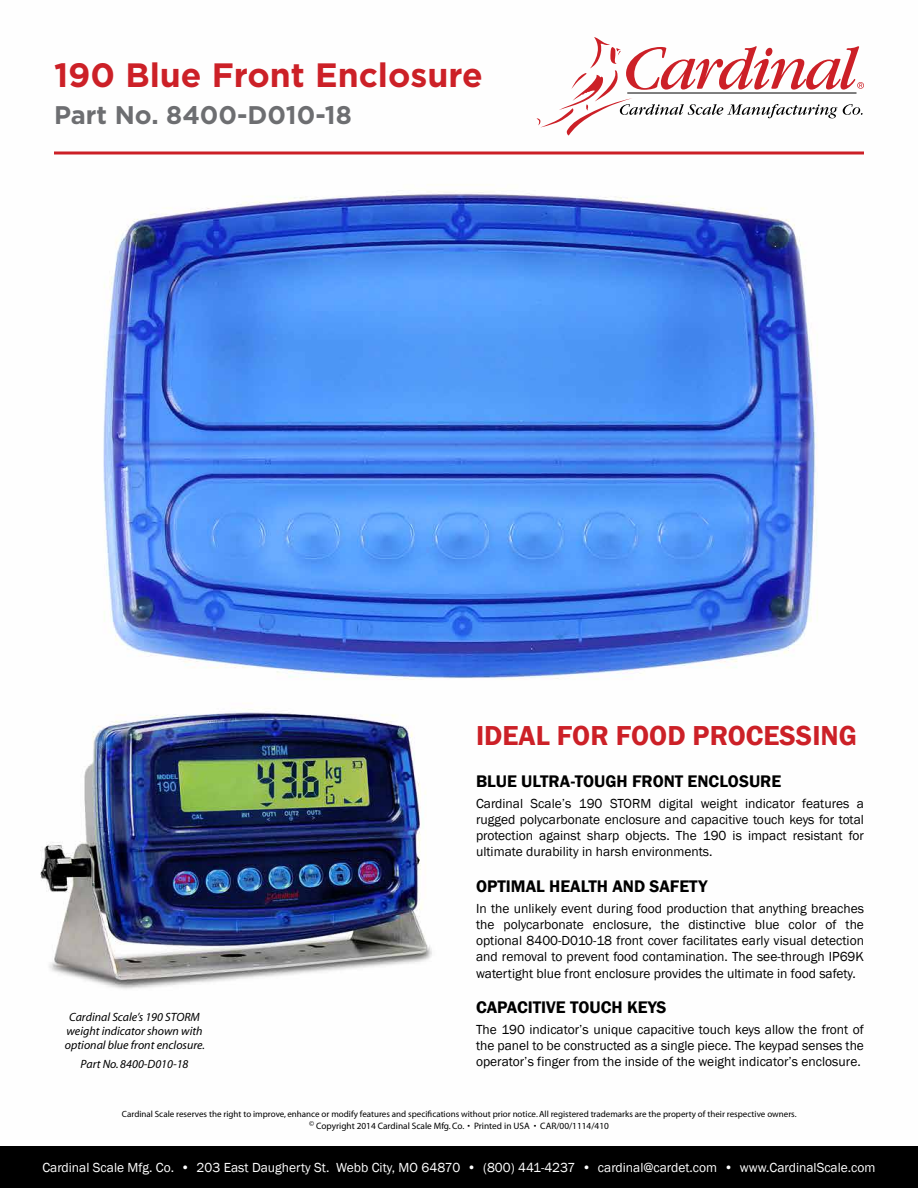
<style>
.page{position:relative;width:918px;height:1188px;background:#fff}
.page>*{position:absolute;margin:0;border:0;box-sizing:border-box;transform-origin:0 0}
.t1{font:700 33.75px "Gotham";color:#cc2027}
.t2{font:600 28.2px "Franklin Gothic";color:#cc2027}
.t3{font:700 25.5px "Gotham";color:#6d6e71}
.t4{font:600 17.25px "Franklin Gothic";color:#000}
.t5{font:13.5px/16.2px "Franklin Gothic";color:#000;text-align:justify}
.t6{font:13.5px "Franklin Gothic";color:#fff}
.t7{font:italic 12px/14.4px "Myriad";color:#000;text-align:center}
.t8{font:9.3px "Myriad";color:#000}
.t9{font:9px "Myriad";color:#000}
</style>
<div class="page">
<img style="left:40px;top:118px;width:824px;height:871px">
<hr style="left:54px;top:152px;width:810px;height:2px;background:#cc2027">
<svg style="left:537px;top:37px;width:327px;height:98px"></svg>
<div style="left:0;top:1146px;width:918px;height:42px;background:#000"></div>
<h1 class="t1" style="left:54px;top:55px;width:430px">190 Blue Front Enclosure</h1>
<h3 class="t3" style="left:54px;top:101px;width:299px">Part No. 8400-D010-18</h3>
<p class="t7" style="left:65px;top:1010px;width:142px">Cardinal Scale’s 190 STORM weight indicator shown with optional blue front enclosure.</p>
<p class="t7" style="left:81px;top:1058px;width:109px">Part No. 8400-D010-18</p>
<h2 class="t2" style="left:476px;top:719px;width:382px">IDEAL FOR FOOD PROCESSING</h2>
<p class="t4" style="left:476px;top:771px;width:307px">BLUE ULTRA-TOUGH FRONT ENCLOSURE</p>
<p class="t5" style="left:476px;top:796px;width:389px">Cardinal Scale’s 190 STORM digital weight indicator features a rugged polycarbonate enclosure and capacitive touch keys for total protection against sharp objects. The 190 is impact resistant for ultimate durability in harsh environments.</p>
<p class="t4" style="left:476px;top:876px;width:233px">OPTIMAL HEALTH AND SAFETY</p>
<p class="t5" style="left:476px;top:901px;width:389px">In the unlikely event during food production that anything breaches the polycarbonate enclosure, the distinctive blue color of the optional 8400-D010-18 front cover facilitates early visual detection and removal to prevent food contamination. The see-through IP69K watertight blue front enclosure provides the ultimate in food safety.</p>
<p class="t4" style="left:476px;top:997px;width:192px">CAPACITIVE TOUCH KEYS</p>
<p class="t5" style="left:476px;top:1022px;width:389px">The 190 indicator’s unique capacitive touch keys allow the front of the panel to be constructed as a single piece. The keypad senses the operator’s finger from the inside of the weight indicator’s enclosure.</p>
<p class="t9" style="left:122px;top:1110px;width:676px">Cardinal Scale reserves the right to improve, enhance or modify features and specifications without prior notice. All registered trademarks are the property of their respective owners.</p>
<p class="t8" style="left:309px;top:1121px;width:301px"><sup>©</sup> Copyright 2014 Cardinal Scale Mfg. Co. • Printed in USA • CAR/00/1114/410</p>
<p class="t6" style="left:42px;top:1159px;width:835px">Cardinal Scale Mfg. Co. • 203 East Daugherty St. Webb City, MO 64870 • (800) 441-4237 • cardinal@cardet.com • www.CardinalScale.com</p>
</div>
